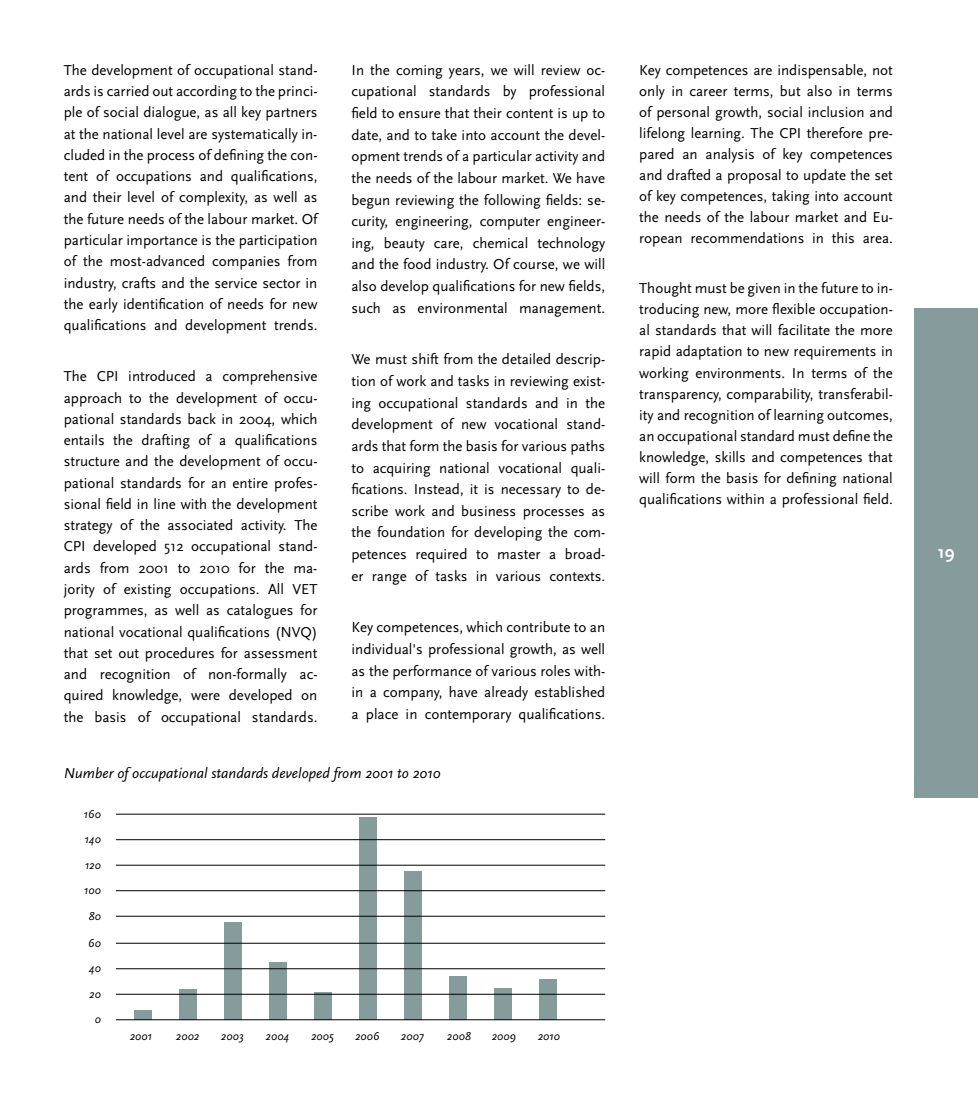
<style>
.page{position:relative;width:978px;height:1106px;background:#fff}
.page>*{position:absolute;margin:0;border:0;box-sizing:border-box;transform-origin:0 0}
.t1{font:700 18px "Scala Sans Pro";color:#fff}
.t2{font:15px/21.3px "Scala Sans Pro";color:#000;text-align:justify}
.t3{font:italic 15px "Scala Sans Pro";color:#000}
.t4{font:italic 12px/25.5px "Scala Sans Pro";color:#000;text-align:center}
</style>
<div class="page">
<div style="left:914px;top:308px;width:64px;height:489px;background:#869c9c"></div>
<div style="left:134px;top:1009px;width:17px;height:10px;background:#869c9c"></div>
<div style="left:179px;top:989px;width:17px;height:30px;background:#869c9c"></div>
<div style="left:224px;top:922px;width:17px;height:97px;background:#869c9c"></div>
<div style="left:269px;top:962px;width:17px;height:57px;background:#869c9c"></div>
<div style="left:314px;top:992px;width:17px;height:27px;background:#869c9c"></div>
<div style="left:359px;top:817px;width:17px;height:202px;background:#869c9c"></div>
<div style="left:404px;top:871px;width:17px;height:148px;background:#869c9c"></div>
<div style="left:449px;top:976px;width:17px;height:43px;background:#869c9c"></div>
<div style="left:494px;top:988px;width:17px;height:31px;background:#869c9c"></div>
<div style="left:539px;top:978px;width:17px;height:41px;background:#869c9c"></div>
<hr style="left:116px;top:814px;width:489px;height:1px;background:#000">
<hr style="left:116px;top:839px;width:489px;height:1px;background:#000">
<hr style="left:116px;top:865px;width:489px;height:1px;background:#000">
<hr style="left:116px;top:890px;width:489px;height:1px;background:#000">
<hr style="left:116px;top:916px;width:489px;height:1px;background:#000">
<hr style="left:116px;top:943px;width:489px;height:1px;background:#000">
<hr style="left:116px;top:968px;width:489px;height:1px;background:#000">
<hr style="left:116px;top:994px;width:489px;height:1px;background:#000">
<hr style="left:116px;top:1019px;width:489px;height:1px;background:#000">
<p class="t2" style="left:64px;top:59px;width:255px">The development of occupational stand&shy;ards is carried out according to the princi&shy;ple of social dialogue, as all key partners at the national level are systematically in&shy;cluded in the process of defining the con&shy;tent of occupations and qualifications, and their level of complexity, as well as the future needs of the labour market. Of particular importance is the participation of the most-advanced companies from industry, crafts and the service sector in the early identification of needs for new qualifications and development trends.</p>
<p class="t2" style="left:64px;top:366px;width:255px">The CPI introduced a comprehensive approach to the development of occu&shy;pational standards back in 2004, which entails the drafting of a qualifications structure and the development of occu&shy;pational standards for an entire profes&shy;sional field in line with the development strategy of the associated activity. The CPI developed 512 occupational stand&shy;ards from 2001 to 2010 for the ma&shy;jority of existing occupations. All VET programmes, as well as catalogues for national vocational qualifications (NVQ) that set out procedures for assessment and recognition of non-formally ac&shy;quired knowledge, were developed on the basis of occupational standards.</p>
<p class="t2" style="left:351px;top:59px;width:255px">In the coming years, we will review oc&shy;cupational standards by professional field to ensure that their content is up to date, and to take into account the devel&shy;opment trends of a particular activity and the needs of the labour market. We have begun reviewing the following fields: se&shy;curity, engineering, computer engineer&shy;ing, beauty care, chemical technology and the food industry. Of course, we will also develop qualifications for new fields, such as environmental management.</p>
<p class="t2" style="left:351px;top:349px;width:255px">We must shift from the detailed descrip&shy;tion of work and tasks in reviewing exist&shy;ing occupational standards and in the development of new vocational stand&shy;ards that form the basis for various paths to acquiring national vocational quali&shy;fications. Instead, it is necessary to de&shy;scribe work and business processes as the foundation for developing the com&shy;petences required to master a broad&shy;er range of tasks in various contexts.</p>
<p class="t2" style="left:351px;top:616px;width:255px">Key competences, which contribute to an individual's professional growth, as well as the performance of various roles with&shy;in a company, have already established a place in contemporary qualifications.</p>
<p class="t3" style="left:64px;top:764px;width:378px">Number of occupational standards developed from 2001 to 2010</p>
<p class="t4" style="left:83px;top:801px;width:19px">160<br>140<br>120<br>100<br>80</p>
<p class="t4" style="left:88px;top:930px;width:14px">60<br>40<br>20<br>0</p>
<p class="t4" style="left:130px;top:1023px;width:24px">2001</p>
<p class="t4" style="left:176px;top:1023px;width:24px">2002</p>
<p class="t4" style="left:221px;top:1023px;width:24px">2003</p>
<p class="t4" style="left:266px;top:1023px;width:25px">2004</p>
<p class="t4" style="left:311px;top:1023px;width:24px">2005</p>
<p class="t4" style="left:355px;top:1023px;width:26px">2006</p>
<p class="t4" style="left:401px;top:1023px;width:24px">2007</p>
<p class="t4" style="left:447px;top:1023px;width:25px">2008</p>
<p class="t4" style="left:492px;top:1023px;width:26px">2009</p>
<p class="t4" style="left:538px;top:1023px;width:24px">2010</p>
<p class="t2" style="left:639px;top:59px;width:255px">Key competences are indispensable, not only in career terms, but also in terms of personal growth, social inclusion and lifelong learning. The CPI therefore pre&shy;pared an analysis of key competences and drafted a proposal to update the set of key competences, taking into account the needs of the labour market and Eu&shy;ropean recommendations in this area.</p>
<p class="t2" style="left:639px;top:278px;width:255px">Thought must be given in the future to in&shy;troducing new, more flexible occupation&shy;al standards that will facilitate the more rapid adaptation to new requirements in working environments. In terms of the transparency, comparability, transferabil&shy;ity and recognition of learning outcomes, an occupational standard must define the knowledge, skills and competences that will form the basis for defining national qualifications within a professional field.</p>
<p class="t1" style="left:938px;top:541px;width:18px">19</p>
</div>
